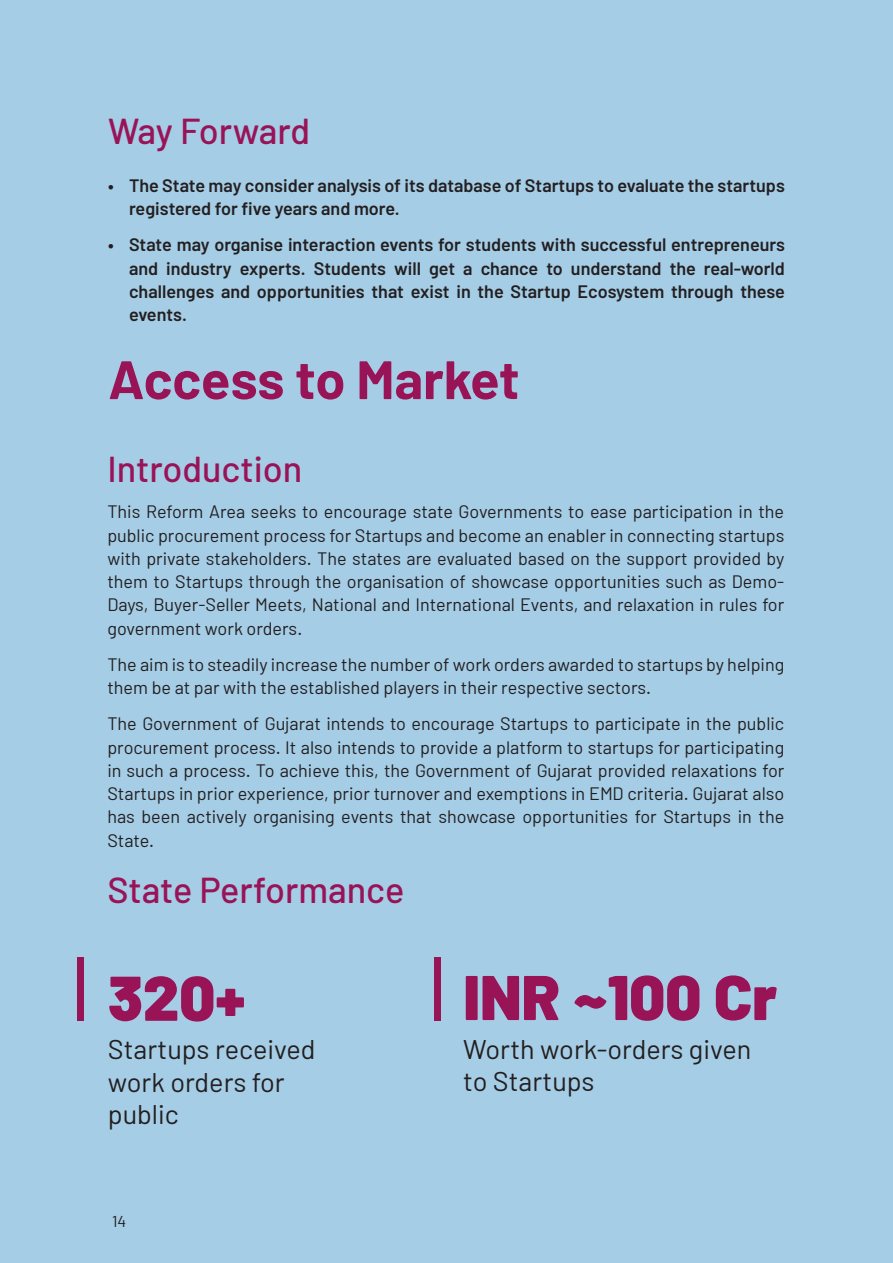
<style>
.page{position:relative;width:893px;height:1263px;background:#a5cde6}
.page>*{position:absolute;margin:0;border:0;box-sizing:border-box;transform-origin:0 0}
.Sub_head_main{font:900 63px "Barlow";color:#991357}
.main_head{font:700 54px "Barlow";letter-spacing:-.005em;color:#991357}
.Body_Text{font:500 36px "Barlow";color:#991357}
.Sub_head_main-2{font:500 36px "Barlow";letter-spacing:-.01em;color:#991357}
.Body_Text-2{font:27px/32.4px "Barlow";color:#231f20}
.Body_Text-3{font:18px/23.2px "Barlow";color:#231f20;text-align:justify}
.Indent-1{font:600 18px/23.2px "Barlow";color:#231f20}
.t1{font:15.75px "Barlow";color:#231f20}
</style>
<div class="page">
<div style="left:77px;top:957px;width:6px;height:64px;background:#991357"></div>
<div style="left:435px;top:957px;width:6px;height:64px;background:#991357"></div>
<p class="Sub_head_main-2" style="left:108px;top:109px;width:204px">Way Forward</p>
<p class="Indent-1" style="left:129px;top:172px;width:657px;text-indent:-21px">• The State may consider analysis of its database of Startups to evaluate the startups registered for five years and more.</p>
<p class="Indent-1" style="left:129px;top:232px;width:657px;text-align:justify;text-indent:-21px">• State may organise interaction events for students with successful entrepreneurs and industry experts. Students will get a chance to understand the real-world challenges and opportunities that exist in the Startup Ecosystem through these events.</p>
<p class="main_head" style="left:108px;top:346px;width:413px">Access to Market</p>
<p class="Body_Text" style="left:107px;top:447px;width:197px">Introduction</p>
<p class="Body_Text-3" style="left:107px;top:500px;width:678px">This Reform Area seeks to encourage state Governments to ease participation in the public procurement process for Startups and become an enabler in connecting startups with private stakeholders. The states are evaluated based on the support provided by them to Startups through the organisation of showcase opportunities such as Demo-Days, Buyer-Seller Meets, National and International Events, and relaxation in rules for government work orders.</p>
<p class="Body_Text-3" style="left:107px;top:652px;width:678px">The aim is to steadily increase the number of work orders awarded to startups by helping them be at par with the established players in their respective sectors.</p>
<p class="Body_Text-3" style="left:107px;top:712px;width:678px">The Government of Gujarat intends to encourage Startups to participate in the public procurement process. It also intends to provide a platform to startups for participating in such a process. To achieve this, the Government of Gujarat provided relaxations for Startups in prior experience, prior turnover and exemptions in EMD criteria. Gujarat also has been actively organising events that showcase opportunities for Startups in the State.</p>
<p class="Body_Text" style="left:107px;top:867px;width:298px">State Performance</p>
<p class="Sub_head_main" style="left:108px;top:959px;width:139px">320+</p>
<p class="Body_Text-2" style="left:108px;top:1033px;width:209px">Startups received work orders for public</p>
<p class="t1" style="left:112px;top:1212px;width:16px">14</p>
<p class="Sub_head_main" style="left:463px;top:958px;width:315px">INR ~100 Cr</p>
<p class="Body_Text-2" style="left:463px;top:1032px;width:290px">Worth work-orders given to Startups</p>
</div>
